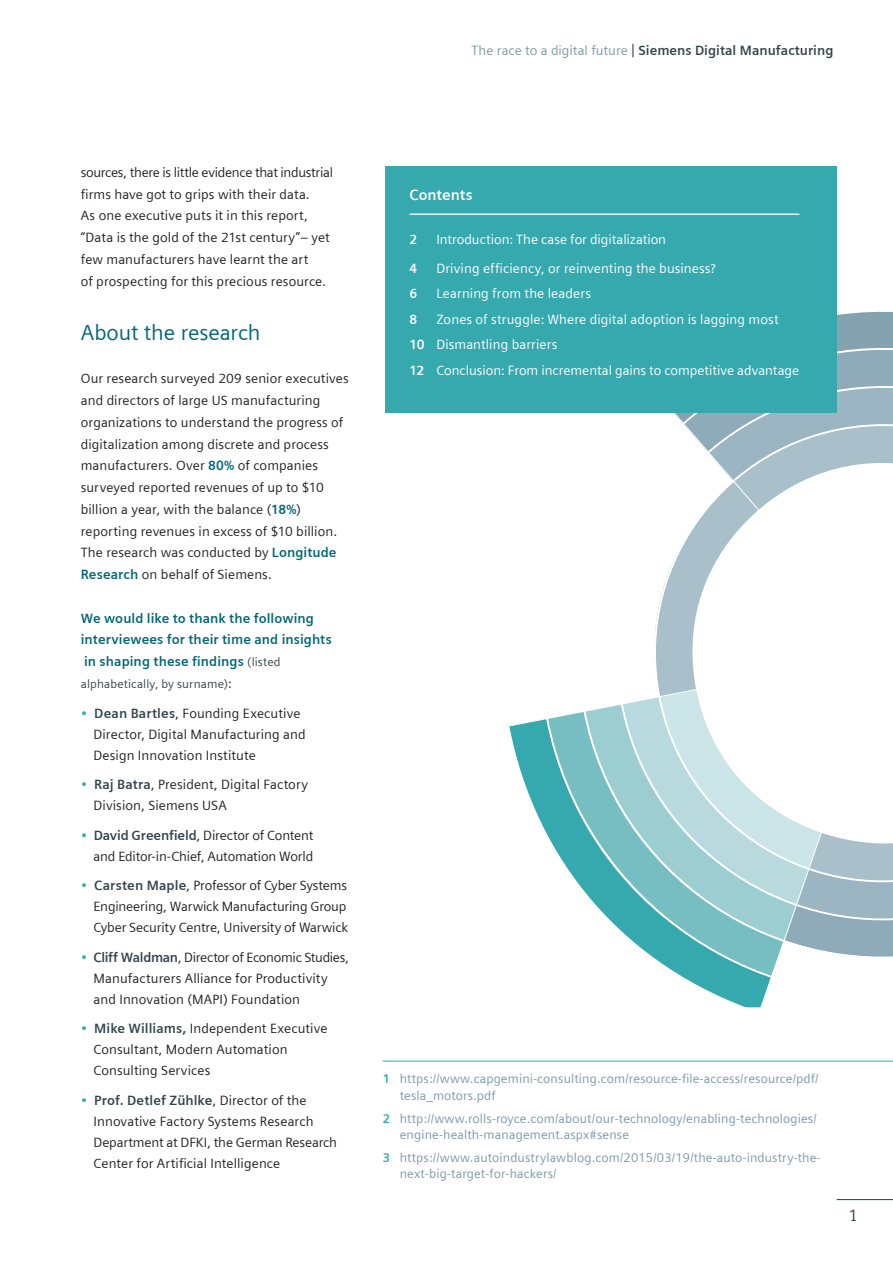
<style>
.page{position:relative;width:893px;height:1263px;background:#fff}
.page>*{position:absolute;margin:0;border:0;box-sizing:border-box;transform-origin:0 0}
.t1{font:21.75px "Siemens Sans";letter-spacing:-.005em;color:#006776}
.t2{font:16.5px "Siemens Slab";color:#33444d}
.Graph-Heading{font:700 15px "Siemens Sans";color:#fff}
.Body{font:13.5px/21.8px "Siemens Sans";letter-spacing:.005em;color:#231f20}
.Bodyquote-rightand{font:13.5px "Siemens Sans";letter-spacing:.005em;color:#fff}
.Body-2{font:13.5px/21px "Siemens Sans";letter-spacing:-.015em;color:#231f20;text-align:right}
.Body-3{font:700 13.5px/21.8px "Siemens Sans";letter-spacing:.005em;color:#006776}
.t3{font:700 13.5px "Siemens Sans";color:#33444d}
.Bodyquote-rightand-2{font:700 13.5px "Siemens Sans";color:#fff}
.References{font:12.75px/16.5px "Siemens Sans";letter-spacing:.01em;color:#7b99a9}
.Body-4{font:12px "Siemens Sans";letter-spacing:.01em;color:#33444d}
.s1{font-weight:400;color:#7b99a9}
.s2{font-weight:400;font-size:14.85px}
.s3{font-weight:700;color:#006776}
.s4{font-weight:400;font-size:12px;color:#33444d}
.s5{font-size:13.5px;color:#231f20}
.s6{color:#36a9af}
.s7{font-weight:700;color:#33444d}
.s8{font-weight:700}
.s9{font-weight:700;color:#36a9af}
</style>
<div class="page">
<svg style="left:510px;top:412px;width:241px;height:595px"></svg>
<svg style="left:552px;top:412px;width:199px;height:573px"></svg>
<svg style="left:593px;top:412px;width:26px;height:532px"></svg>
<svg style="left:751px;top:311px;width:142px;height:696px"></svg>
<svg style="left:619px;top:349px;width:274px;height:608px"></svg>
<svg style="left:509px;top:576px;width:384px;height:155px"></svg>
<hr style="left:837px;top:1199px;width:56px;height:1px;background:#006288">
<hr style="left:383px;top:1061px;width:510px;height:1px;background:#36a9af">
<div style="left:385px;top:166px;width:452px;height:246px;background:#36a9af"></div>
<hr style="left:409px;top:214px;width:390px;height:1px;background:#fff">
<p class="t3" style="left:472px;top:43px;width:363px"><span class="s1">The race to a digital future</span> <span class="s2">|</span> Siemens Digital Manufacturing</p>
<p class="Body" style="left:81px;top:161px;width:254px">sources, there is little evidence that industrial firms have got to grips with their data.<br>As one executive puts it in this report, “Data is the gold of the 21st century”– yet few manufacturers have learnt the art<br>of prospecting for this precious resource.</p>
<h2 class="t1" style="left:81px;top:320px;width:181px">About the research</h2>
<p class="Body" style="left:81px;top:368px;width:269px">Our research surveyed 209 senior executives and directors of large US manufacturing organizations to understand the progress of digitalization among discrete and process manufacturers. Over <span class="s3">80%</span> of companies surveyed reported revenues of up to $10 billion a year, with the balance (<span class="s3">18%</span>) reporting revenues in excess of $10 billion.<br>The research was conducted by <span class="s3">Longitude Research</span> on behalf of Siemens.</p>
<p class="Body-3" style="left:81px;top:607px;width:253px">We would like to thank the following interviewees for their time and insights in shaping these findings <span class="s4">(listed</span></p>
<p class="Body-4" style="left:81px;top:677px;width:152px">alphabetically, by surname)<span class="s5">:</span></p>
<p class="Body" style="left:94px;top:702px;width:214px;line-height:21px;text-indent:-13px"><span class="s6">•</span> <span class="s7">Dean Bartles</span>, Founding Executive<br>Director, Digital Manufacturing and<br>Design Innovation Institute</p>
<p class="Body" style="left:94px;top:774px;width:216px;line-height:21px;text-indent:-13px"><span class="s6">•</span> <span class="s7">Raj Batra</span>, President, Digital Factory<br>Division, Siemens USA</p>
<p class="Body-2" style="left:81px;top:824px;width:234px"><span class="s6">•</span> <span class="s7">David Greenfield</span>, Director of Content and Editor-in-Chief, Automation World</p>
<p class="Body-2" style="left:94px;top:875px;width:256px;text-align:left;text-indent:-13px"><span class="s6">•</span> <span class="s7">Carsten Maple</span>, Professor of Cyber Systems<br>Engineering, Warwick Manufacturing Group<br>Cyber Security Centre, University of Warwick</p>
<p class="Body" style="left:94px;top:946px;width:257px;line-height:21px;text-indent:-13px"><span class="s6">•</span> <span class="s7">Cliff Waldman</span>, Director of Economic Studies,<br>Manufacturers Alliance for Productivity and Innovation (MAPI) Foundation</p>
<p class="Body" style="left:94px;top:1018px;width:235px;line-height:21px;text-indent:-13px"><span class="s6">•</span> <span class="s7">Mike Williams,</span> Independent Executive<br>Consultant, Modern Automation<br>Consulting Services</p>
<p class="Body" style="left:94px;top:1089px;width:245px;line-height:21px;text-indent:-13px"><span class="s6">•</span> <span class="s7">Prof. Detlef Zühlke</span>, Director of the Innovative Factory Systems Research Department at DFKI, the German Research Center for Artificial Intelligence</p>
<p class="Graph-Heading" style="left:409px;top:186px;width:65px">Contents</p>
<p class="Bodyquote-rightand-2" style="left:409px;top:231px;width:9px">2</p>
<p class="Bodyquote-rightand" style="left:436px;top:232px;width:231px">Introduction: The case for digitalization</p>
<p class="Bodyquote-rightand-2" style="left:409px;top:260px;width:9px">4</p>
<p class="Bodyquote-rightand" style="left:436px;top:261px;width:281px">Driving efficiency, or reinventing the business?</p>
<p class="Bodyquote-rightand-2" style="left:409px;top:286px;width:9px">6</p>
<p class="Bodyquote-rightand" style="left:436px;top:286px;width:156px">Learning from the leaders</p>
<p class="Bodyquote-rightand-2" style="left:409px;top:311px;width:9px">8</p>
<p class="Bodyquote-rightand" style="left:436px;top:311px;width:344px">Zones of struggle: Where digital adoption is lagging most</p>
<p class="Bodyquote-rightand" style="left:409px;top:337px;width:150px"><span class="s8">10</span> Dismantling barriers</p>
<p class="Bodyquote-rightand" style="left:409px;top:362px;width:391px"><span class="s8">12</span> Conclusion: From incremental gains to competitive advantage</p>
<p class="References" style="left:400px;top:1070px;width:420px;text-indent:-17px"><span class="s9">1</span> https://www.capgemini-consulting.com/resource-file-access/resource/pdf/ tesla_motors.pdf</p>
<p class="References" style="left:400px;top:1110px;width:419px;text-indent:-17px"><span class="s9">2</span> http://www.rolls-royce.com/about/our-technology/enabling-technologies/ engine-health-management.aspx#sense</p>
<p class="References" style="left:400px;top:1149px;width:422px;text-indent:-17px"><span class="s9">3</span> https://www.autoindustrylawblog.com/2015/03/19/the-auto-industry-the&shy;next-big-target-for-hackers/</p>
<p class="t2" style="left:848px;top:1206px;width:11px">1</p>
</div>
